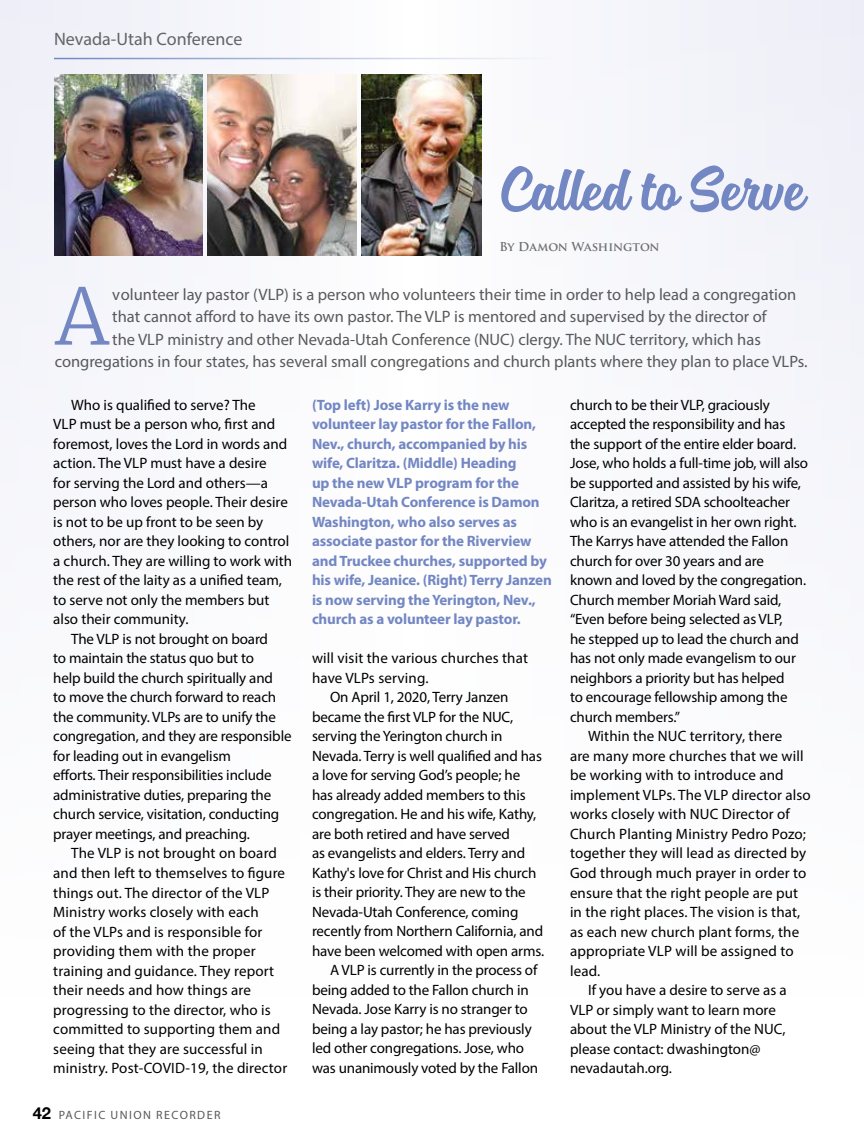
<style>
.page{position:relative;width:864px;height:1148px;background:#fff}
.page>*{position:absolute;margin:0;border:0;box-sizing:border-box;transform-origin:0 0}
.t1{font:300 77.1px "Merriweather";color:#7387c3}
.t2{font:700 75px "Magneton";color:#7387c3}
.t3{font:18px "Myriad Pro";color:#636466}
.t4{font:16.5px "Myriad Pro";color:#58595b}
.t5{font:15px "Myriad Pro";letter-spacing:-.01em;color:#000}
.t6{font:15px/19.5px "Myriad Pro";letter-spacing:.01em;color:#000}
.t7{font:700 15px/19.5px "Myriad Pro";letter-spacing:-.01em;color:#7387c3}
.t8{font:12px "Myriad Pro";letter-spacing:.12em;color:#58595b}
.t9{font:700 12px "Trajan Pro";letter-spacing:-.01em;color:#6d6e71}
.s1{font-family:"Helvetica Neue";font-weight:700;font-size:16.5px;color:#000}
</style>
<div class="page">
<div style="left:0;top:0;width:863px;height:995px;background:#fbfbfd"></div>
<hr style="left:54px;top:58px;width:498px;height:1px;background:#7387c3">
<img style="left:54px;top:75px;width:149px;height:181px">
<img style="left:207px;top:75px;width:150px;height:181px">
<img style="left:361px;top:75px;width:121px;height:181px">
<p class="t3" style="left:54px;top:28px;width:190px">Nevada-Utah Conference</p>
<h2 class="t2" style="left:500px;top:151px;width:306px">Called to Serve</h2>
<p class="t9" style="left:500px;top:239px;width:162px">By Damon Washington</p>
<h1 class="t1" style="left:56px;top:252px;width:54px">A</h1>
<p class="t4" style="left:112px;top:284px;width:685px">volunteer lay pastor (VLP) is a person who volunteers their time in order to help lead a congregation</p>
<p class="t4" style="left:112px;top:306px;width:656px">that cannot afford to have its own pastor. The VLP is mentored and supervised by the director of</p>
<p class="t4" style="left:112px;top:329px;width:650px">the VLP ministry and other Nevada-Utah Conference (NUC) clergy. The NUC territory, which has</p>
<p class="t4" style="left:55px;top:351px;width:754px">congregations in four states, has several small congregations and church plants where they plan to place VLPs.</p>
<p class="t5" style="left:71px;top:395px;width:186px">Who is qualified to serve? The</p>
<p class="t5" style="left:53px;top:415px;width:224px">VLP must be a person who, first and</p>
<p class="t5" style="left:53px;top:434px;width:235px">foremost, loves the Lord in words and</p>
<p class="t5" style="left:53px;top:454px;width:215px">action. The VLP must have a desire</p>
<p class="t5" style="left:53px;top:473px;width:216px">for serving the Lord and others—a</p>
<p class="t5" style="left:53px;top:493px;width:236px">person who loves people. Their desire</p>
<p class="t5" style="left:53px;top:512px;width:212px">is not to be up front to be seen by</p>
<p class="t5" style="left:53px;top:532px;width:237px">others, nor are they looking to control</p>
<p class="t5" style="left:53px;top:551px;width:240px">a church. They are willing to work with</p>
<p class="t5" style="left:53px;top:571px;width:230px">the rest of the laity as a unified team,</p>
<p class="t5" style="left:53px;top:590px;width:218px">to serve not only the members but</p>
<p class="t5" style="left:53px;top:610px;width:137px">also their community.</p>
<p class="t5" style="left:71px;top:629px;width:198px">The VLP is not brought on board</p>
<p class="t5" style="left:53px;top:649px;width:202px">to maintain the status quo but to</p>
<p class="t5" style="left:53px;top:668px;width:221px">help build the church spiritually and</p>
<p class="t5" style="left:53px;top:688px;width:225px">to move the church forward to reach</p>
<p class="t5" style="left:53px;top:707px;width:224px">the community. VLPs are to unify the</p>
<p class="t5" style="left:53px;top:727px;width:240px">congregation, and they are responsible</p>
<p class="t5" style="left:53px;top:746px;width:179px">for leading out in evangelism</p>
<p class="t5" style="left:53px;top:766px;width:220px">efforts. Their responsibilities include</p>
<p class="t5" style="left:53px;top:785px;width:219px">administrative duties, preparing the</p>
<p class="t5" style="left:53px;top:805px;width:228px">church service, visitation, conducting</p>
<p class="t5" style="left:53px;top:824px;width:198px">prayer meetings, and preaching.</p>
<p class="t6" style="left:71px;top:843px;width:207px">The VLP is not brought on board</p>
<p class="t6" style="left:53px;top:863px;width:233px">and then left to themselves to figure</p>
<p class="t6" style="left:53px;top:882px;width:218px">things out. The director of the VLP</p>
<p class="t6" style="left:53px;top:902px;width:207px">Ministry works closely with each</p>
<p class="t6" style="left:53px;top:921px;width:211px">of the VLPs and is responsible for</p>
<p class="t6" style="left:53px;top:941px;width:204px">providing them with the proper</p>
<p class="t6" style="left:53px;top:960px;width:222px">training and guidance. They report</p>
<p class="t6" style="left:53px;top:980px;width:199px">their needs and how things are</p>
<p class="t6" style="left:53px;top:999px;width:219px">progressing to the director, who is</p>
<p class="t6" style="left:53px;top:1019px;width:228px">committed to supporting them and</p>
<p class="t6" style="left:53px;top:1038px;width:211px">seeing that they are successful in</p>
<p class="t6" style="left:53px;top:1058px;width:235px">ministry. Post-COVID-19, the director</p>
<p class="t7" style="left:312px;top:394px;width:241px">(Top left) Jose Karry is the new volunteer lay pastor for the Fallon, Nev., church, accompanied by his wife, Claritza. (Middle) Heading<br>up the new VLP program for the Nevada-Utah Conference is Damon Washington, who also serves as associate pastor for the Riverview and Truckee churches, supported by his wife, Jeanice. (Right) Terry Janzen is now serving the Yerington, Nev., church as a volunteer lay pastor.</p>
<p class="t5" style="left:570px;top:395px;width:201px">church to be their VLP, graciously</p>
<p class="t5" style="left:570px;top:415px;width:217px">accepted the responsibility and has</p>
<p class="t5" style="left:570px;top:434px;width:228px">the support of the entire elder board.</p>
<p class="t5" style="left:570px;top:454px;width:240px">Jose, who holds a full-time job, will also</p>
<p class="t5" style="left:570px;top:473px;width:233px">be supported and assisted by his wife,</p>
<p class="t5" style="left:570px;top:493px;width:222px">Claritza, a retired SDA schoolteacher</p>
<p class="t5" style="left:570px;top:512px;width:228px">who is an evangelist in her own right.</p>
<p class="t5" style="left:570px;top:532px;width:220px">The Karrys have attended the Fallon</p>
<p class="t5" style="left:570px;top:551px;width:195px">church for over 30 years and are</p>
<p class="t5" style="left:570px;top:571px;width:238px">known and loved by the congregation.</p>
<p class="t5" style="left:570px;top:590px;width:213px">Church member Moriah Ward said,</p>
<p class="t5" style="left:570px;top:610px;width:214px">“Even before being selected as VLP,</p>
<p class="t5" style="left:570px;top:629px;width:230px">he stepped up to lead the church and</p>
<p class="t5" style="left:570px;top:649px;width:228px">has not only made evangelism to our</p>
<p class="t5" style="left:570px;top:668px;width:216px">neighbors a priority but has helped</p>
<p class="t5" style="left:570px;top:688px;width:219px">to encourage fellowship among the</p>
<p class="t5" style="left:570px;top:707px;width:112px">church members.”</p>
<p class="t6" style="left:588px;top:726px;width:196px">Within the NUC territory, there</p>
<p class="t6" style="left:570px;top:746px;width:235px">are many more churches that we will</p>
<p class="t6" style="left:570px;top:765px;width:215px">be working with to introduce and</p>
<p class="t6" style="left:570px;top:785px;width:242px">implement VLPs. The VLP director also</p>
<p class="t6" style="left:570px;top:804px;width:221px">works closely with NUC Director of</p>
<p class="t6" style="left:570px;top:824px;width:237px">Church Planting Ministry Pedro Pozo;</p>
<p class="t6" style="left:570px;top:843px;width:238px">together they will lead as directed by</p>
<p class="t6" style="left:570px;top:863px;width:238px">God through much prayer in order to</p>
<p class="t6" style="left:570px;top:882px;width:230px">ensure that the right people are put</p>
<p class="t6" style="left:570px;top:902px;width:232px">in the right places. The vision is that,</p>
<p class="t6" style="left:570px;top:921px;width:231px">as each new church plant forms, the</p>
<p class="t6" style="left:570px;top:941px;width:225px">appropriate VLP will be assigned to</p>
<p class="t5" style="left:570px;top:961px;width:32px">lead.</p>
<p class="t5" style="left:588px;top:980px;width:200px">If you have a desire to serve as a</p>
<p class="t5" style="left:570px;top:1000px;width:207px">VLP or simply want to learn more</p>
<p class="t5" style="left:570px;top:1019px;width:217px">about the VLP Ministry of the NUC,</p>
<p class="t5" style="left:570px;top:1039px;width:192px">please contact: dwashington@</p>
<p class="t5" style="left:570px;top:1058px;width:104px">nevadautah.org.</p>
<p class="t6" style="left:312px;top:648px;width:218px">will visit the various churches that have VLPs serving.</p>
<p class="t5" style="left:330px;top:687px;width:180px">On April 1, 2020, Terry Janzen</p>
<p class="t5" style="left:312px;top:707px;width:203px">became the first VLP for the NUC,</p>
<p class="t5" style="left:312px;top:726px;width:192px">serving the Yerington church in</p>
<p class="t5" style="left:312px;top:746px;width:231px">Nevada. Terry is well qualified and has</p>
<p class="t5" style="left:312px;top:765px;width:210px">a love for serving God’s people; he</p>
<p class="t5" style="left:312px;top:785px;width:215px">has already added members to this</p>
<p class="t5" style="left:312px;top:804px;width:226px">congregation. He and his wife, Kathy,</p>
<p class="t5" style="left:312px;top:824px;width:200px">are both retired and have served</p>
<p class="t5" style="left:312px;top:843px;width:215px">as evangelists and elders. Terry and</p>
<p class="t5" style="left:312px;top:863px;width:226px">Kathy's love for Christ and His church</p>
<p class="t5" style="left:312px;top:882px;width:215px">is their priority. They are new to the</p>
<p class="t5" style="left:312px;top:902px;width:208px">Nevada-Utah Conference, coming</p>
<p class="t5" style="left:312px;top:921px;width:233px">recently from Northern California, and</p>
<p class="t5" style="left:312px;top:941px;width:234px">have been welcomed with open arms.</p>
<p class="t5" style="left:330px;top:960px;width:209px">A VLP is currently in the process of</p>
<p class="t5" style="left:312px;top:980px;width:218px">being added to the Fallon church in</p>
<p class="t5" style="left:312px;top:999px;width:217px">Nevada. Jose Karry is no stranger to</p>
<p class="t5" style="left:312px;top:1019px;width:221px">being a lay pastor; he has previously</p>
<p class="t5" style="left:312px;top:1038px;width:214px">led other congregations. Jose, who</p>
<p class="t5" style="left:312px;top:1058px;width:228px">was unanimously voted by the Fallon</p>
<p class="t8" style="left:33px;top:1107px;width:189px"><span class="s1">42</span> PACIFIC UNION RECORDER</p>
</div>
